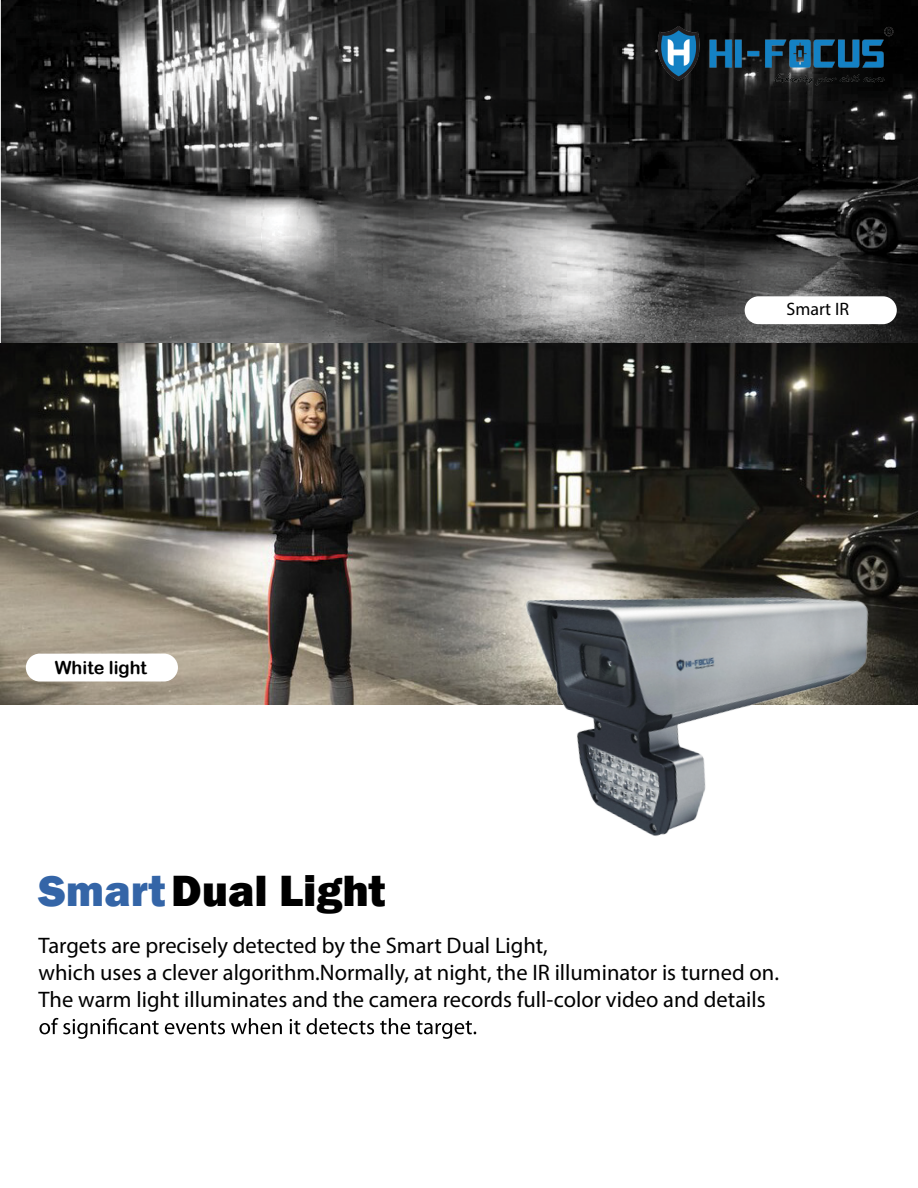
<style>
.page{position:relative;width:918px;height:1188px;background:#fff}
.page>*{position:absolute;margin:0;border:0;box-sizing:border-box;transform-origin:0 0}
.t1{font:800 45px "Franklin Gothic";color:#000}
.t2{font:22.5px/27px "Myriad Pro";color:#000}
.t3{font:18px "Arial Rounded MT Bold";color:#000}
.t4{font:700 18px "Myriad Pro";color:#000}
.s1{color:#3465a7}
</style>
<div class="page">
<img style="left:0;top:0;width:918px;height:343px">
<img style="left:0;top:343px;width:918px;height:361px">
<img style="left:307px;top:371px;width:611px;height:663px">
<div style="left:745px;top:296px;width:152px;height:28px;background:#fff;border-radius:14px"></div>
<div style="left:26px;top:654px;width:152px;height:27px;background:#fff;border-radius:14px"></div>
<svg style="left:39px;top:1018px;width:437px;height:21px"></svg>
<img style="left:654px;top:19px;width:244px;height:74px">
<p class="t4" style="left:786px;top:298px;width:64px">Smart IR</p>
<p class="t3" style="left:55px;top:657px;width:94px">White light</p>
<h1 class="t1" style="left:39px;top:861px;width:348px"><span class="s1">Smart</span>Dual Light</h1>
<p class="t2" style="left:39px;top:932px;width:742px">Targets are precisely detected by the Smart Dual Light,<br>which uses a clever algorithm.Normally, at night, the IR illuminator is turned on.<br>The warm light illuminates and the camera records full-color video and details</p>
</div>
